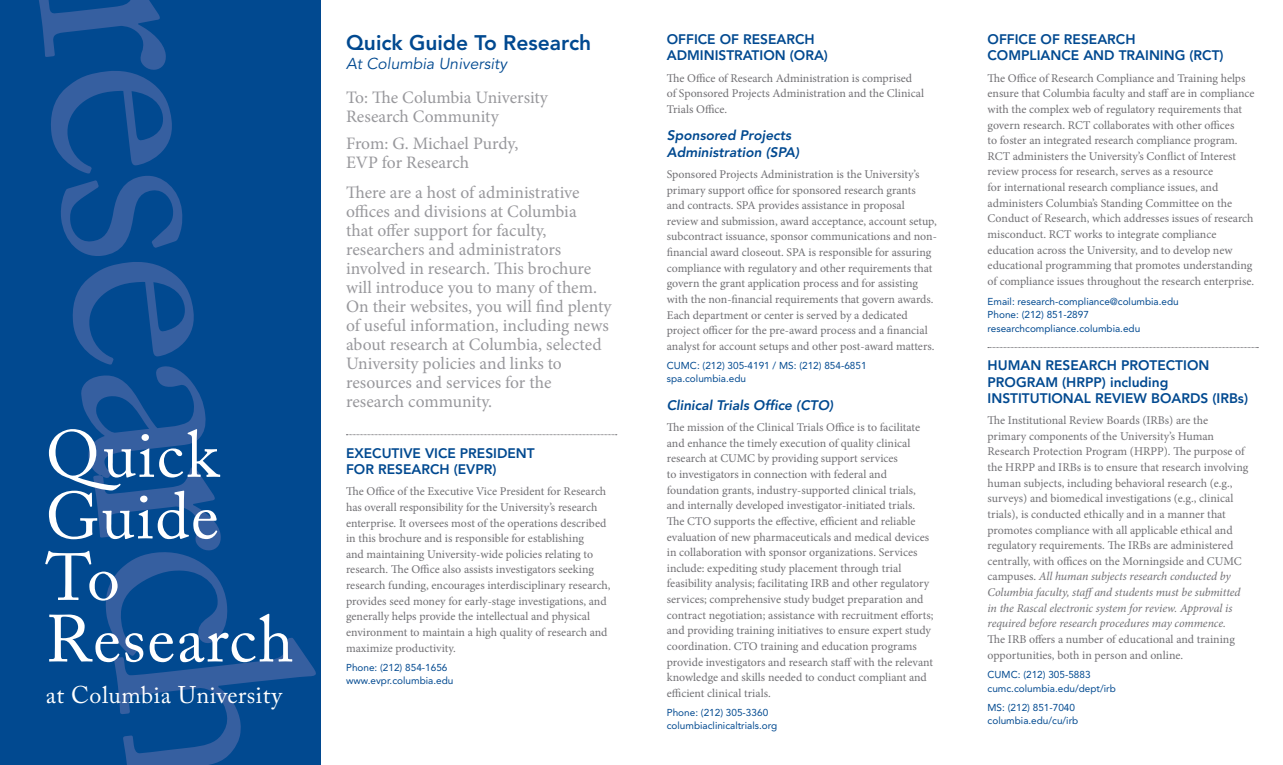
<style>
.page{position:relative;width:1283px;height:765px;background:#fff}
.page>*{position:absolute;margin:0;border:0;box-sizing:border-box;transform-origin:0 0}
.t1{font:65.88px/61.5px "Adobe Caslon Pro";letter-spacing:.02em;color:#fff}
.t2{font:24px "Adobe Caslon Pro";letter-spacing:.02em;color:#fff}
.t3{font:800 21px "Avenir";color:#014990}
.t4{font:17.5px/19px "Minion Pro";letter-spacing:-.005em;color:#98989c}
.t5{font:italic 15.75px "Avenir";color:#014990}
.t6{font:800 13.75px/16.2px "Avenir";color:#014990}
.t7{font:italic 800 13.75px/16.2px "Avenir";color:#014990}
.t8{font:11.88px/15.6px "Minion Pro";color:#717074}
.t9{font:10px/13.5px "Avenir";color:#014990}
.s1{font-style:italic}
</style>
<div class="page">
<div style="left:0;top:0;width:321px;height:765px;background:#014990"></div>
<svg style="left:39px;top:0;width:277px;height:765px"></svg>
<svg style="left:346px;top:434px;width:271px;height:1px"></svg>
<svg style="left:988px;top:347px;width:270px;height:1px"></svg>
<h1 class="t1" style="left:46px;top:423px;width:249px">Quick<br>Guide<br>To<br>Research</h1>
<h2 class="t2" style="left:46px;top:680px;width:237px">at Columbia University</h2>
<h3 class="t3" style="left:346px;top:30px;width:247px">Quick Guide To Research</h3>
<h3 class="t5" style="left:346px;top:54px;width:162px">At Columbia University</h3>
<h3 class="t4" style="left:346px;top:88px;width:203px">To: The Columbia University<br>Research Community</h3>
<h3 class="t4" style="left:346px;top:134px;width:174px">From: G. Michael Purdy,<br>EVP for Research</h3>
<p class="t4" style="left:346px;top:183px;width:267px">There are a host of administrative offices and divisions at Columbia<br>that offer support for faculty, researchers and administrators involved in research. This brochure will introduce you to many of them.<br>On their websites, you will find plenty of useful information, including news about research at Columbia, selected University policies and links to resources and services for the research community.</p>
<p class="t6" style="left:346px;top:444px;width:190px">EXECUTIVE VICE PRESIDENT<br>FOR RESEARCH (EVPR)</p>
<p class="t8" style="left:346px;top:484px;width:266px">The Office of the Executive Vice President for Research has overall responsibility for the University’s research enterprise. It oversees most of the operations described in this brochure and is responsible for establishing<br>and maintaining University-wide policies relating to research. The Office also assists investigators seeking research funding, encourages interdisciplinary research, provides seed money for early-stage investigations, and generally helps provide the intellectual and physical environment to maintain a high quality of research and maximize productivity.</p>
<p class="t9" style="left:346px;top:660px;width:109px">Phone: (212) 854-1656 www.evpr.columbia.edu</p>
<p class="t6" style="left:667px;top:31px;width:163px">OFFICE OF RESEARCH<br>ADMINISTRATION (ORA)</p>
<p class="t8" style="left:667px;top:70px;width:259px">The Office of Research Administration is comprised of Sponsored Projects Administration and the Clinical<br>Trials Office.</p>
<p class="t7" style="left:667px;top:128px;width:134px">Sponsored Projects<br>Administration (SPA)</p>
<p class="t8" style="left:667px;top:166px;width:271px">Sponsored Projects Administration is the University’s primary support office for sponsored research grants<br>and contracts. SPA provides assistance in proposal review and submission, award acceptance, account setup, subcontract issuance, sponsor communications and non&shy;financial award closeout. SPA is responsible for assuring compliance with regulatory and other requirements that govern the grant application process and for assisting with the non-financial requirements that govern awards.<br>Each department or center is served by a dedicated project officer for the pre-award process and a financial analyst for account setups and other post-award matters.</p>
<p class="t9" style="left:667px;top:359px;width:201px">CUMC: (212) 305-4191 / MS: (212) 854-6851 spa.columbia.edu</p>
<p class="t7" style="left:667px;top:397px;width:168px">Clinical Trials Office (CTO)</p>
<p class="t8" style="left:667px;top:420px;width:268px">The mission of the Clinical Trials Office is to facilitate and enhance the timely execution of quality clinical research at CUMC by providing support services<br>to investigators in connection with federal and foundation grants, industry-supported clinical trials, and internally developed investigator-initiated trials.<br>The CTO supports the effective, efficient and reliable evaluation of new pharmaceuticals and medical devices in collaboration with sponsor organizations. Services include: expediting study placement through trial feasibility analysis; facilitating IRB and other regulatory services; comprehensive study budget preparation and contract negotiation; assistance with recruitment efforts; and providing training initiatives to ensure expert study coordination. CTO training and education programs provide investigators and research staff with the relevant knowledge and skills needed to conduct compliant and efficient clinical trials.</p>
<p class="t9" style="left:667px;top:706px;width:112px">Phone: (212) 305-3360 columbiaclinicaltrials.org</p>
<p class="t6" style="left:987px;top:31px;width:238px">OFFICE OF RESEARCH<br>COMPLIANCE AND TRAINING (RCT)</p>
<p class="t8" style="left:987px;top:70px;width:268px">The Office of Research Compliance and Training helps ensure that Columbia faculty and staff are in compliance with the complex web of regulatory requirements that govern research. RCT collaborates with other offices<br>to foster an integrated research compliance program.<br>RCT administers the University’s Conflict of Interest review process for research, serves as a resource<br>for international research compliance issues, and administers Columbia’s Standing Committee on the Conduct of Research, which addresses issues of research misconduct. RCT works to integrate compliance education across the University, and to develop new educational programming that promotes understanding of compliance issues throughout the research enterprise.</p>
<p class="t9" style="left:987px;top:294px;width:193px">Email: research-compliance@columbia.edu<br>Phone: (212) 851-2897 researchcompliance.columbia.edu</p>
<p class="t6" style="left:987px;top:357px;width:262px">HUMAN RESEARCH PROTECTION<br>PROGRAM (HRPP) including<br>INSTITUTIONAL REVIEW BOARDS (IRBs)</p>
<p class="t8" style="left:987px;top:413px;width:262px">The Institutional Review Boards (IRBs) are the primary components of the University’s Human Research Protection Program (HRPP). The purpose of the HRPP and IRBs is to ensure that research involving human subjects, including behavioral research (e.g., surveys) and biomedical investigations (e.g., clinical trials), is conducted ethically and in a manner that promotes compliance with all applicable ethical and regulatory requirements. The IRBs are administered centrally, with offices on the Morningside and CUMC campuses. <span class="s1">All human subjects research conducted by Columbia faculty, staffand students must be submitted in the Rascal electronic system for review. Approval is required before research procedures may commence.</span></p>
<p class="t8" style="left:987px;top:631px;width:249px">The IRB offers a number of educational and training opportunities, both in person and online.</p>
<p class="t9" style="left:987px;top:668px;width:130px">CUMC: (212) 305-5883 cumc.columbia.edu/dept/irb</p>
<p class="t9" style="left:987px;top:701px;width:92px">MS: (212) 851-7040 columbia.edu/cu/irb</p>
</div>
